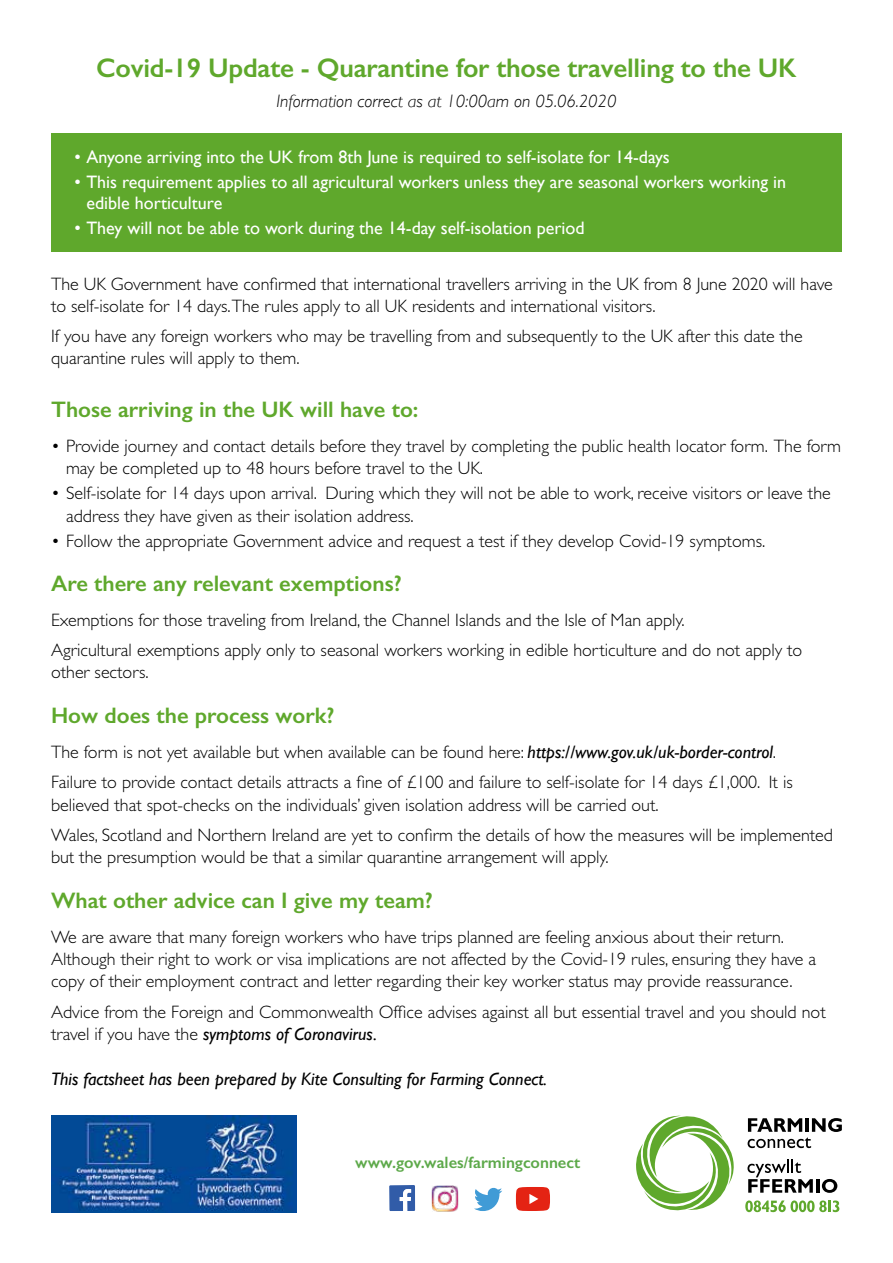
<style>
.page{position:relative;width:893px;height:1263px;background:#fff}
.page>*{position:absolute;margin:0;border:0;box-sizing:border-box;transform-origin:0 0}
.t1{font:600 27px "Gill Sans";letter-spacing:-.01em;color:#5fa82c}
.t2{font:600 22.5px "Gill Sans";color:#5fa82c}
.t3{font:300 18px/22.2px "Gill Sans";color:#000}
.t4{font:18px/21.6px "Gill Sans";color:#fff}
.t5{font:italic 18px "Gill Sans";color:#000}
.t6{font:italic 300 18px "Gill Sans";color:#000}
.t7{font:600 16.5px "Gill Sans";color:#5da94a}
.s1{font-weight:400;font-style:italic}
</style>
<div class="page">
<div style="left:51px;top:134px;width:791px;height:118px;background:#5fa82c"></div>
<img style="left:51px;top:1115px;width:245px;height:98px">
<svg style="left:474px;top:1188px;width:28px;height:23px"></svg>
<svg style="left:389px;top:1185px;width:26px;height:26px"></svg>
<img style="left:432px;top:1185px;width:26px;height:27px">
<svg style="left:516px;top:1187px;width:34px;height:24px"></svg>
<svg style="left:636px;top:1116px;width:98px;height:95px"></svg>
<svg style="left:747px;top:1159px;width:66px;height:34px"></svg>
<hr style="left:816px;top:1179px;width:3px;height:14px;background:#000">
<svg style="left:822px;top:1179px;width:15px;height:14px"></svg>
<svg style="left:748px;top:1118px;width:94px;height:30px"></svg>
<svg style="left:745px;top:1200px;width:94px;height:12px"></svg>
<h1 class="t1" style="left:96px;top:52px;width:702px">Covid-19 Update - Quarantine for those travelling to the UK</h1>
<p class="t6" style="left:277px;top:91px;width:341px">Information correct as at 10:00am on 05.06.2020</p>
<p class="t4" style="left:74px;top:146px;width:597px">• Anyone arriving into the UK from 8th June is required to self-isolate for 14-days</p>
<p class="t4" style="left:86px;top:171px;width:701px;text-indent:-12px">• This requirement applies to all agricultural workers unless they are seasonal workers working in edible horticulture</p>
<p class="t4" style="left:74px;top:217px;width:512px">• They will not be able to work during the 14-day self-isolation period</p>
<p class="t3" style="left:51px;top:273px;width:783px">The UK Government have confirmed that international travellers arriving in the UK from 8 June 2020 will have to self-isolate for 14 days.The rules apply to all UK residents and international visitors.</p>
<p class="t3" style="left:51px;top:325px;width:753px">If you have any foreign workers who may be travelling from and subsequently to the UK after this date the quarantine rules will apply to them.</p>
<p class="t2" style="left:51px;top:396px;width:369px">Those arriving in the UK will have to:</p>
<p class="t3" style="left:66px;top:435px;width:776px;text-indent:-15px">• Provide journey and contact details before they travel by completing the public health locator form. The form may be completed up to 48 hours before travel to the UK.</p>
<p class="t3" style="left:66px;top:482px;width:766px;text-indent:-15px">• Self-isolate for 14 days upon arrival. During which they will not be able to work, receive visitors or leave the address they have given as their isolation address.</p>
<p class="t3" style="left:51px;top:530px;width:716px">• Follow the appropriate Government advice and request a test if they develop Covid-19 symptoms.</p>
<p class="t2" style="left:51px;top:570px;width:352px">Are there any relevant exemptions?</p>
<p class="t3" style="left:51px;top:605px;width:753px;line-height:29.7px">Exemptions for those traveling from Ireland, the Channel Islands and the Isle of Man apply.<br>Agricultural exemptions apply only to seasonal workers working in edible horticulture and do not apply to</p>
<p class="t3" style="left:51px;top:661px;width:99px">other sectors.</p>
<p class="t2" style="left:51px;top:701px;width:285px">How does the process work?</p>
<p class="t3" style="left:51px;top:736px;width:743px;line-height:30.8px">The form is not yet available but when available can be found here: <span class="s1">https://www.gov.uk/uk-border-control</span>.<br>Failure to provide contact details attracts a fine of £100 and failure to self-isolate for 14 days £1,000. It is</p>
<p class="t3" style="left:51px;top:789px;width:783px;line-height:30.8px">believed that spot-checks on the individuals’ given isolation address will be carried out.<br>Wales, Scotland and Northern Ireland are yet to confirm the details of how the measures will be implemented</p>
<p class="t3" style="left:51px;top:846px;width:559px">but the presumption would be that a similar quarantine arrangement will apply.</p>
<p class="t2" style="left:51px;top:887px;width:383px">What other advice can I give my team?</p>
<p class="t3" style="left:51px;top:926px;width:766px">We are aware that many foreign workers who have trips planned are feeling anxious about their return.<br>Although their right to work or visa implications are not affected by the Covid-19 rules, ensuring they have a copy of their employment contract and letter regarding their key worker status may provide reassurance.</p>
<p class="t3" style="left:51px;top:1001px;width:776px">Advice from the Foreign and Commonwealth Office advises against all but essential travel and you should not travel if you have the <span class="s1">symptoms of Coronavirus.</span></p>
<p class="t5" style="left:51px;top:1068px;width:498px">This factsheet has been prepared by Kite Consulting for Farming Connect.</p>
<p class="t7" style="left:355px;top:1152px;width:226px">www.gov.wales/farmingconnect</p>
</div>
